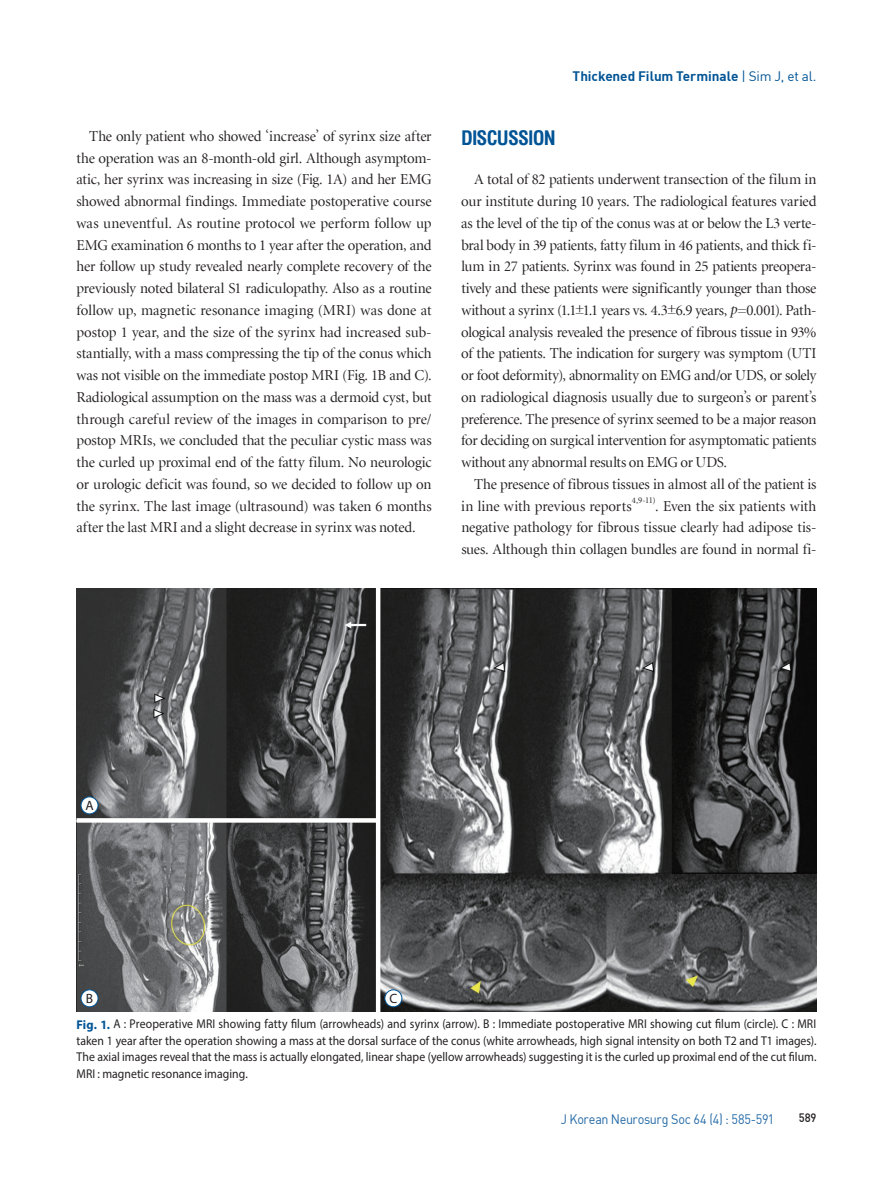
<style>
.page{position:relative;width:893px;height:1191px;background:#fff}
.page>*{position:absolute;margin:0;border:0;box-sizing:border-box;transform-origin:0 0}
.t1{font:700 condensed 19.5px "Helvetica";letter-spacing:-.045em;color:#005495}
.t2{font:15px/21.8px "Minion LT Display";letter-spacing:-.01em;color:#231f20;text-align:justify}
.t3{font:700 13.5px "DIN";letter-spacing:-.005em;color:#005495}
.t4{font:13.5px "DIN";letter-spacing:-.02em;color:#2369a5;scale:.93 1}
.t5{font:13.5px "Myriad Pro";color:#231f20}
.t6{font:12.75px/16.5px "Myriad Pro";color:#231f20;text-align:justify;scale:.92 1}
.t7{font:12px "Dinmed";color:#231f20;scale:.93 1}
.t8{font:8.7px "Minion LT Display";color:#231f20}
.s1{font-weight:400}
.s2{font-family:"Minion LT";font-style:italic}
.s3{font-weight:700;color:#005495}
</style>
<div class="page">
<img style="left:77px;top:589px;width:739px;height:422px">
<div style="left:81px;top:797px;width:17px;height:17px;background:#fff;border-radius:50%"></div>
<div style="left:81px;top:796px;width:17px;height:18px;border:1px solid #005495;border-radius:50%"></div>
<div style="left:81px;top:989px;width:17px;height:17px;background:#fff;border-radius:50%"></div>
<div style="left:81px;top:989px;width:17px;height:18px;border:1px solid #005495;border-radius:50%"></div>
<div style="left:385px;top:989px;width:17px;height:17px;background:#fff;border-radius:50%"></div>
<div style="left:385px;top:989px;width:17px;height:18px;border:1px solid #005495;border-radius:50%"></div>
<hr style="left:376px;top:587px;width:4px;height:425px;background:#fff">
<svg style="left:77px;top:818px;width:299px;height:4px"></svg>
<p class="t3" style="left:573px;top:68px;width:245px">Thickened Filum Terminale <span class="s1">| Sim J, et al.</span></p>
<p class="t2" style="left:76px;top:126px;width:357px;text-indent:13px">The only patient who showed ‘increase’ of syrinx size after the operation was an 8-month-old girl. Although asymptom&shy;atic, her syrinx was increasing in size (Fig. 1A) and her EMG showed abnormal findings. Immediate postoperative course was uneventful. As routine protocol we perform follow up EMG examination 6 months to 1 year after the operation, and her follow up study revealed nearly complete recovery of the previously noted bilateral S1 radiculopathy. Also as a routine follow up, magnetic resonance imaging (MRI) was done at postop 1 year, and the size of the syrinx had increased sub&shy;stantially, with a mass compressing the tip of the conus which was not visible on the immediate postop MRI (Fig. 1B and C).<br>Radiological assumption on the mass was a dermoid cyst, but through careful review of the images in comparison to pre/ postop MRIs, we concluded that the peculiar cystic mass was the curled up proximal end of the fatty filum. No neurologic or urologic deficit was found, so we decided to follow up on the syrinx. The last image (ultrasound) was taken 6 months after the last MRI and a slight decrease in syrinx was noted.</p>
<h1 class="t1" style="left:461px;top:125px;width:96px">DISCUSSION</h1>
<p class="t2" style="left:461px;top:169px;width:357px;text-indent:13px">A total of 82 patients underwent transection of the filum in our institute during 10 years. The radiological features varied as the level of the tip of the conus was at or below the L3 verte&shy;bral body in 39 patients, fatty filum in 46 patients, and thick fi&shy;lum in 27 patients. Syrinx was found in 25 patients preopera&shy;tively and these patients were significantly younger than those without a syrinx (1.1±1.1 years vs. 4.3±6.9 years, <span class="s2">p</span>=0.001). Path&shy;ological analysis revealed the presence of fibrous tissue in 93% of the patients. The indication for surgery was symptom (UTI or foot deformity), abnormality on EMG and/or UDS, or solely on radiological diagnosis usually due to surgeon’s or parent’s preference. The presence of syrinx seemed to be a major reason for deciding on surgical intervention for asymptomatic patients without any abnormal results on EMG or UDS.</p>
<p class="t2" style="left:461px;top:474px;width:357px;text-indent:13px">The presence of fibrous tissues in almost all of the patient is in line with previous reports</p>
<p class="t8" style="left:632px;top:496px;width:25px">4,9-11)</p>
<p class="t2" style="left:461px;top:495px;width:357px;text-indent:194px">. Even the six patients with negative pathology for fibrous tissue clearly had adipose tis&shy;sues. Although thin collagen bundles are found in normal fi-</p>
<p class="t5" style="left:85px;top:797px;width:10px">A</p>
<p class="t5" style="left:86px;top:990px;width:9px">B</p>
<p class="t5" style="left:389px;top:990px;width:9px">C</p>
<p class="t6" style="left:77px;top:1015px;width:806px"><span class="s3">Fig. 1.</span> A : Preoperative MRI showing fatty filum (arrowheads) and syrinx (arrow). B : Immediate postoperative MRI showing cut filum (circle). C : MRI taken 1 year after the operation showing a mass at the dorsal surface of the conus (white arrowheads, high signal intensity on both T2 and T1 images).<br>The axial images reveal that the mass is actually elongated, linear shape (yellow arrowheads) suggesting it is the curled up proximal end of the cut filum.<br>MRI : magnetic resonance imaging.</p>
<p class="t4" style="left:561px;top:1110px;width:231px">J Korean Neurosurg Soc 64 (4) : 585-591</p>
<p class="t7" style="left:799px;top:1109px;width:21px">589</p>
</div>
